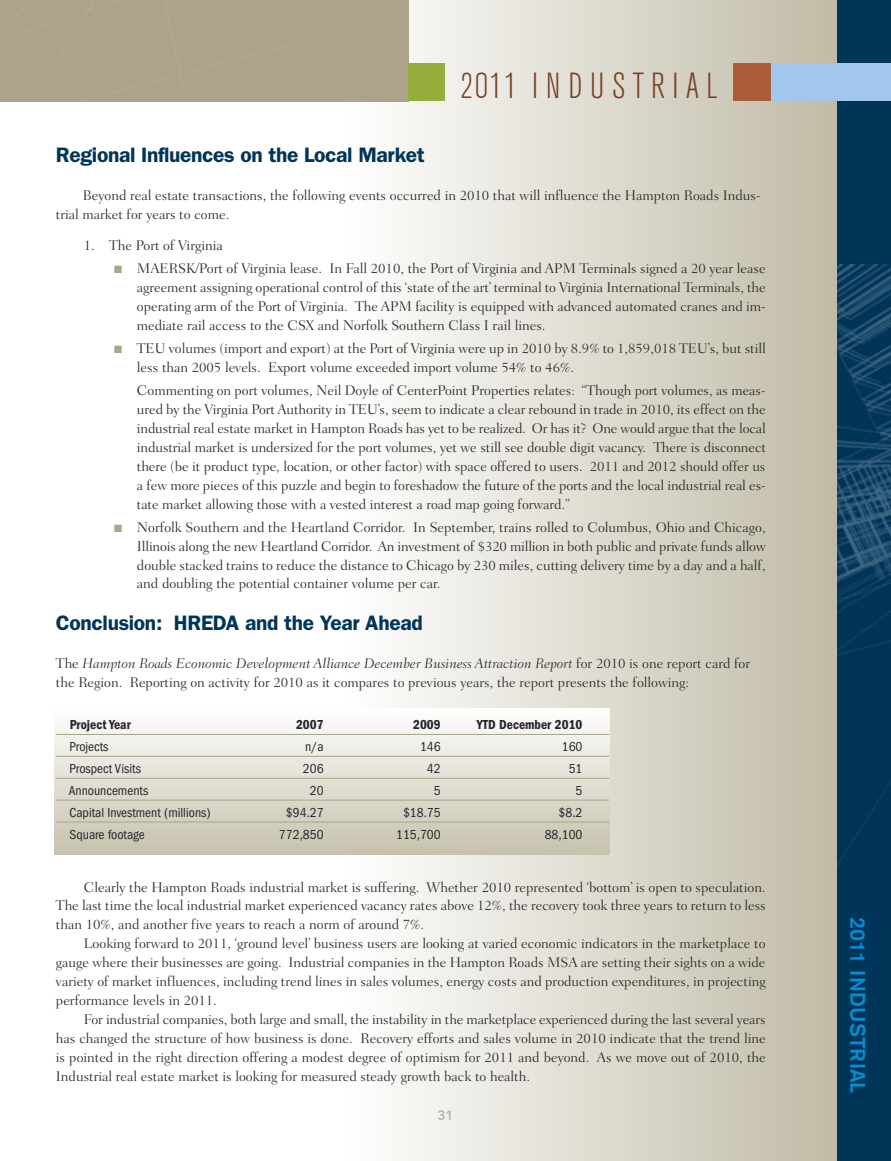
<style>
.page{position:relative;width:891px;height:1161px;background:#fff}
.page>*{position:absolute;margin:0;border:0;box-sizing:border-box;transform-origin:0 0}
.t1{font:300 condensed 36px "Akzidenz Grotesk BE";letter-spacing:.2em;color:#784027}
.t2{font:600 21px "Franklin Gothic";letter-spacing:-.015em;color:#00355a}
.t3{font:500 21px "Akzidenz Grotesk BE";color:#0090d3}
.t4{font:300 14.25px/18.9px "Fairfield LH";color:#272627;text-align:justify}
.t5{font:condensed 13.5px "Franklin Gothic";color:#272627}
.t6{font:600 condensed 13.5px "Franklin Gothic";color:#272627}
.t7{font:800 13.5px "Avenir";color:#b5b6ac}
.s1{color:#aca688}
.s2{font-style:italic}
</style>
<div class="page">
<div style="left:344px;top:0;width:518px;height:1161px;background:linear-gradient(to right,#fefefe,#beb8a2)"></div>
<svg style="left:54px;top:709px;width:556px;height:145px"></svg>
<div style="left:837px;top:0;width:54px;height:1161px;background:#00355a"></div>
<img style="left:837px;top:264px;width:54px;height:600px">
<div style="left:0;top:0;width:408px;height:101px;background:#aca48a"></div>
<div style="left:734px;top:63px;width:37px;height:38px;background:#ab5c38"></div>
<div style="left:772px;top:63px;width:119px;height:38px;background:#a1c8ec"></div>
<div style="left:408px;top:63px;width:36px;height:38px;background:#95ad3b"></div>
<hr style="left:56px;top:734px;width:553px;height:1px;background:#aca688">
<hr style="left:56px;top:756px;width:553px;height:1px;background:#aca688">
<hr style="left:56px;top:778px;width:553px;height:1px;background:#aca688">
<hr style="left:56px;top:800px;width:553px;height:1px;background:#aca688">
<hr style="left:56px;top:822px;width:553px;height:1px;background:#aca688">
<h1 class="t1" style="left:460px;top:73px;width:259px">2011 INDUSTRIAL</h1>
<h2 class="t2" style="left:56px;top:148px;width:370px">Regional Influences on the Local Market</h2>
<p class="t4" style="left:56px;top:186px;width:706px;line-height:19.5px;text-indent:27px">Beyond real estate transactions, the following events occurred in 2010 that will influence the Hampton Roads Indus&shy;trial market for years to come.</p>
<p class="t4" style="left:84px;top:237px;width:140px">1. The Port of Virginia</p>
<p class="t4" style="left:137px;top:260px;width:630px;text-indent:-23px"><span class="s1">■</span> MAERSK/Port of Virginia lease. In Fall 2010, the Port of Virginia and APM Terminals signed a 20 year lease agreement assigning operational control of this ‘state of the art’ terminal to Virginia International Terminals, the operating arm of the Port of Virginia. The APM facility is equipped with advanced automated cranes and im&shy;mediate rail access to the CSX and Norfolk Southern Class I rail lines.</p>
<p class="t4" style="left:137px;top:340px;width:630px;text-indent:-23px"><span class="s1">■</span> TEU volumes (import and export) at the Port of Virginia were up in 2010 by 8.9% to 1,859,018 TEU’s, but still less than 2005 levels. Export volume exceeded import volume 54% to 46%.</p>
<p class="t4" style="left:137px;top:382px;width:631px">Commenting on port volumes, Neil Doyle of CenterPoint Properties relates: “Though port volumes, as meas&shy;ured by the Virginia Port Authority in TEU’s, seem to indicate a clear rebound in trade in 2010, its effect on the industrial real estate market in Hampton Roads has yet to be realized. Or has it? One would argue that the local industrial market is undersized for the port volumes, yet we still see double digit vacancy. There is disconnect there (be it product type, location, or other factor) with space offered to users. 2011 and 2012 should offer us a few more pieces of this puzzle and begin to foreshadow the future of the ports and the local industrial real es&shy;tate market allowing those with a vested interest a road map going forward.”</p>
<p class="t4" style="left:137px;top:519px;width:630px;text-indent:-23px"><span class="s1">■</span> Norfolk Southern and the Heartland Corridor. In September, trains rolled to Columbus, Ohio and Chicago, Illinois along the new Heartland Corridor. An investment of $320 million in both public and private funds allow double stacked trains to reduce the distance to Chicago by 230 miles, cutting delivery time by a day and a half, and doubling the potential container volume per car.</p>
<h2 class="t2" style="left:56px;top:616px;width:368px">Conclusion: HREDA and the Year Ahead</h2>
<p class="t4" style="left:56px;top:655px;width:696px;line-height:19.5px">The <span class="s2">Hampton Roads Economic Development Alliance December Business Attraction Report</span> for 2010 is one report card for the Region. Reporting on activity for 2010 as it compares to previous years, the report presents the following:</p>
<p class="t6" style="left:70px;top:720px;width:63px">Project Year</p>
<p class="t6" style="left:296px;top:720px;width:29px">2007</p>
<p class="t6" style="left:413px;top:720px;width:29px">2009</p>
<p class="t6" style="left:477px;top:720px;width:107px">YTD December 2010</p>
<p class="t5" style="left:69px;top:742px;width:41px">Projects</p>
<p class="t5" style="left:305px;top:742px;width:20px">n/a</p>
<p class="t5" style="left:420px;top:742px;width:22px">146</p>
<p class="t5" style="left:562px;top:742px;width:22px">160</p>
<p class="t5" style="left:69px;top:764px;width:73px">Prospect Visits</p>
<p class="t5" style="left:303px;top:764px;width:22px">206</p>
<p class="t5" style="left:427px;top:764px;width:15px">42</p>
<p class="t5" style="left:569px;top:764px;width:15px">51</p>
<p class="t5" style="left:69px;top:786px;width:81px">Announcements</p>
<p class="t5" style="left:310px;top:786px;width:15px">20</p>
<p class="t5" style="left:434px;top:786px;width:8px">5</p>
<p class="t5" style="left:576px;top:786px;width:8px">5</p>
<p class="t5" style="left:69px;top:808px;width:143px">Capital Investment (millions)</p>
<p class="t5" style="left:286px;top:808px;width:39px">$94.27</p>
<p class="t5" style="left:403px;top:808px;width:39px">$18.75</p>
<p class="t5" style="left:559px;top:808px;width:25px">$8.2</p>
<p class="t5" style="left:69px;top:830px;width:77px">Square footage</p>
<p class="t5" style="left:279px;top:830px;width:46px">772,850</p>
<p class="t5" style="left:396px;top:830px;width:46px">115,700</p>
<p class="t5" style="left:545px;top:830px;width:39px">88,100</p>
<p class="t4" style="left:56px;top:879px;width:711px;text-indent:28px">Clearly the Hampton Roads industrial market is suffering. Whether 2010 represented ‘bottom’ is open to speculation.<br>The last time the local industrial market experienced vacancy rates above 12%, the recovery took three years to return to less than 10%, and another five years to reach a norm of around 7%.</p>
<p class="t4" style="left:56px;top:935px;width:711px;text-indent:28px">Looking forward to 2011, ‘ground level’ business users are looking at varied economic indicators in the marketplace to gauge where their businesses are going. Industrial companies in the Hampton Roads MSA are setting their sights on a wide variety of market influences, including trend lines in sales volumes, energy costs and production expenditures, in projecting performance levels in 2011.</p>
<p class="t4" style="left:56px;top:1011px;width:711px;text-indent:28px">For industrial companies, both large and small, the instability in the marketplace experienced during the last several years has changed the structure of how business is done. Recovery efforts and sales volume in 2010 indicate that the trend line is pointed in the right direction offering a modest degree of optimism for 2011 and beyond. As we move out of 2010, the Industrial real estate market is looking for measured steady growth back to health.</p>
<p class="t7" style="left:438px;top:1110px;width:17px">31</p>
<h2 class="t3" style="left:865px;top:917px;width:178px;rotate:90deg">2011 INDUSTRIAL</h2>
</div>
